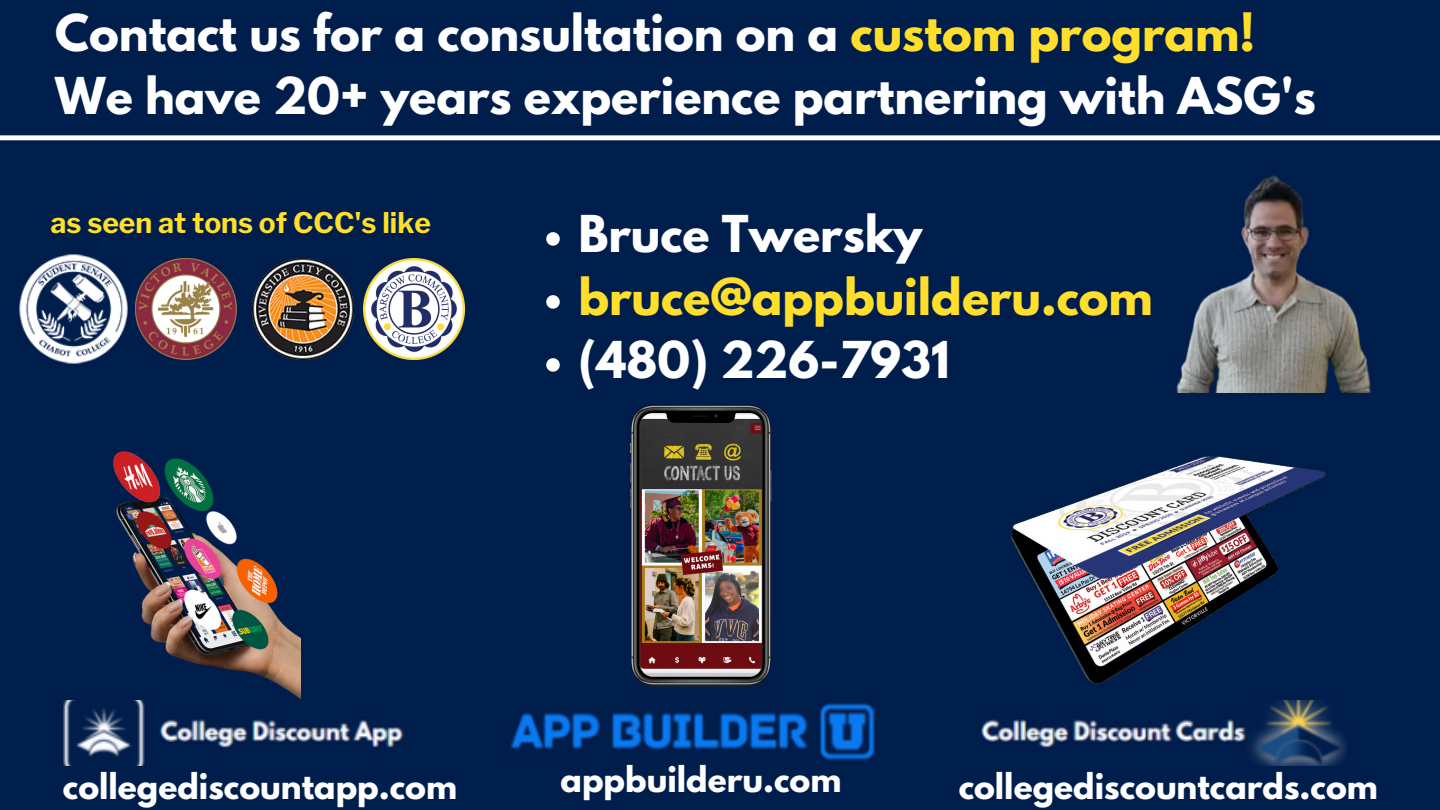
<style>
.page{position:relative;width:1440px;height:810px;background:#001e4c}
.page>*{position:absolute;margin:0;border:0;box-sizing:border-box;transform-origin:0 0}
.t1{font:700 45px "League Spartan";color:#fff}
.t2{font:700 45px "League Spartan";color:#ffdf2b}
.t3{font:700 31.5px "League Spartan";color:#fff}
.t4{font:700 28.3px "Libre Franklin";color:#ffdf2b}
.s1{color:#ffdf2b}
</style>
<div class="page">
<img style="left:113px;top:451px;width:188px;height:250px">
<img style="left:1011px;top:456px;width:315px;height:228px">
<svg style="left:0;top:135px;width:1440px;height:6px;background:#d2d7df"></svg>
<img style="left:63px;top:701px;width:1284px;height:64px">
<img style="left:631px;top:405px;width:140px;height:283px">
<img style="left:640px;top:413px;width:122px;height:264px">
<svg style="left:546px;top:232px;width:14px;height:14px"></svg>
<svg style="left:546px;top:295px;width:14px;height:14px"></svg>
<svg style="left:546px;top:358px;width:14px;height:14px"></svg>
<img style="left:1176px;top:175px;width:195px;height:218px">
<img style="left:19px;top:254px;width:109px;height:110px">
<img style="left:135px;top:258px;width:102px;height:102px">
<img style="left:252px;top:258px;width:101px;height:102px">
<img style="left:363px;top:258px;width:101px;height:102px">
<p class="t1" style="left:55px;top:11px;width:1202px">Contact us for a consultation on a <span class="s1">custom program!</span></p>
<p class="t1" style="left:55px;top:74px;width:1262px">We have 20+ years experience partnering with ASG's</p>
<p class="t4" style="left:51px;top:205px;width:382px">as seen at tons of CCC's like</p>
<p class="t1" style="left:579px;top:212px;width:345px">Bruce Twersky</p>
<p class="t2" style="left:579px;top:275px;width:576px">bruce@appbuilderu.com</p>
<p class="t1" style="left:579px;top:338px;width:373px">(480) 226-7931</p>
<p class="t3" style="left:63px;top:771px;width:396px">collegediscountapp.com</p>
<p class="t3" style="left:561px;top:764px;width:282px">appbuilderu.com</p>
<p class="t3" style="left:959px;top:771px;width:421px">collegediscountcards.com</p>
</div>
